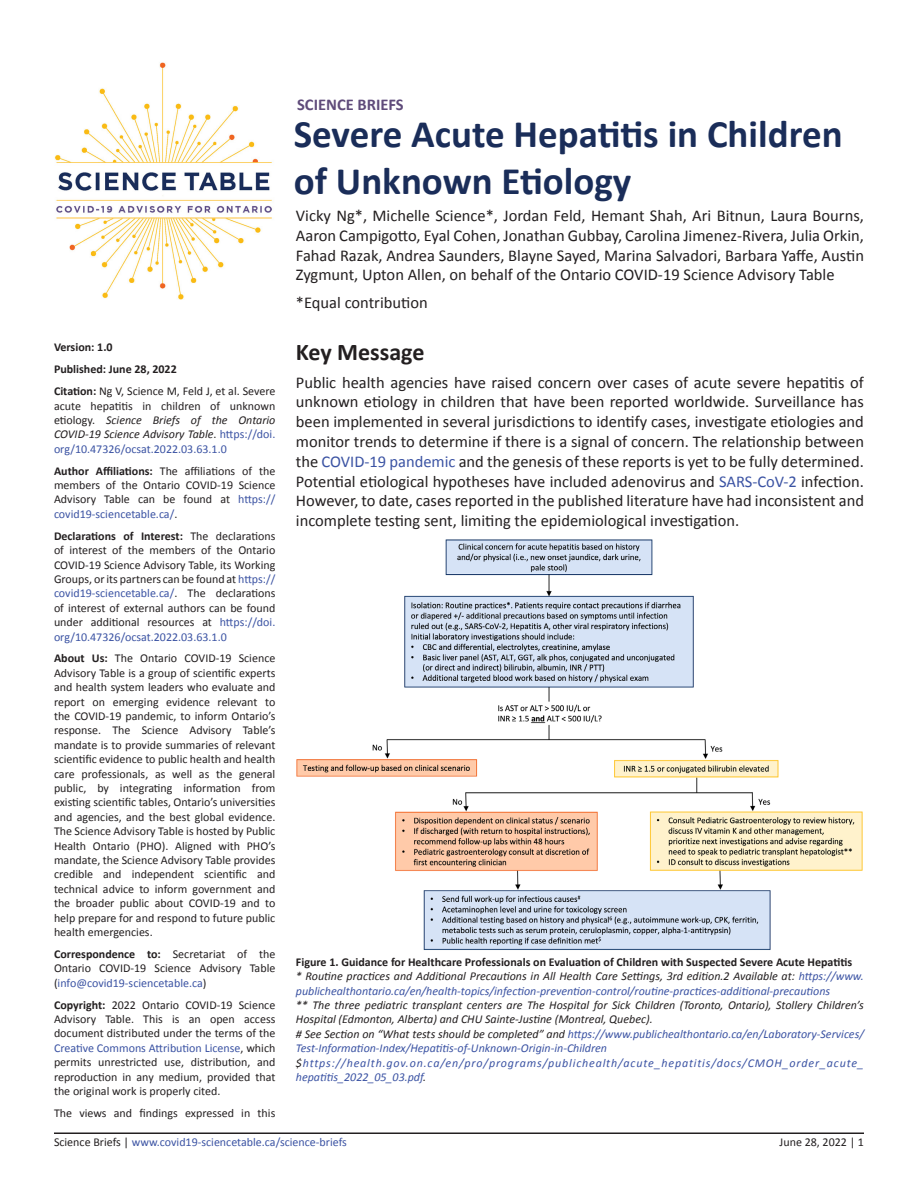
<style>
.page{position:relative;width:918px;height:1188px;background:#fff}
.page>*{position:absolute;margin:0;border:0;box-sizing:border-box;transform-origin:0 0}
.t1{font:700 39px/46.8px "Calibri";color:#1a2d59}
.Heading_1{font:700 24px "Calibri";color:#231f20}
.t2{font:16.5px/19.8px "Calibri";color:#231f20;text-align:justify}
.Subtitle{font:700 16.5px "Calibri";color:#5f4b7a}
.Sidebar_Text{font:12px/14.4px "Calibri";color:#231f20;text-align:justify}
.Figure_Legend{font:italic 12px/14.4px "Calibri";color:#3b53a3}
.Figure_Legend-2{font:italic 12px/14.4px "Calibri";color:#231f20}
.Sidebar_Text-2{font:700 12px "Calibri";color:#231f20}
.Figure_Legend-3{font:italic 12px/14.4px "Calibri";letter-spacing:.07em;color:#3b53a3}
.t3{font:12px "Calibri";color:#3b53a3}
.s1{font-weight:700}
.s2{font-style:italic}
.s3{color:#3b53a3}
.s4{color:#231f20}
</style>
<div class="page">
<hr style="left:54px;top:1132px;width:810px;height:2px;background:#231f20">
<img style="left:54px;top:62px;width:218px;height:237px">
<img style="left:296px;top:539px;width:567px;height:411px">
<p class="Subtitle" style="left:297px;top:93px;width:108px">SCIENCE BRIEFS</p>
<p class="t1" style="left:294px;top:109px;width:550px">Severe Acute Hepatitis in Children of Unknown Etiology</p>
<p class="Sidebar_Text-2" style="left:54px;top:339px;width:60px">Version: 1.0</p>
<p class="Sidebar_Text-2" style="left:54px;top:361px;width:124px">Published: June 28, 2022</p>
<p class="Sidebar_Text" style="left:54px;top:384px;width:223px"><span class="s1">Citation:</span> Ng V, Science M, Feld J, et al. Severe acute hepatitis in children of unknown etiology. <span class="s2">Science Briefs of the Ontario COVID-19 Science Advisory Table</span>. <span class="s3">https://doi. org/10.47326/ocsat.2022.03.63.1.0</span></p>
<p class="Sidebar_Text" style="left:54px;top:463px;width:223px"><span class="s1">Author Affiliations:</span> The affiliations of the members of the Ontario COVID-19 Science Advisory Table can be found at <span class="s3">https:// covid19-sciencetable.ca/</span>.</p>
<p class="Sidebar_Text" style="left:54px;top:528px;width:223px"><span class="s1">Declarations of Interest:</span> The declarations of interest of the members of the Ontario COVID-19 Science Advisory Table, its Working Groups, or its partners can be found at <span class="s3">https:// covid19-sciencetable.ca/</span>. The declarations of interest of external authors can be found under additional resources at <span class="s3">https://doi. org/10.47326/ocsat.2022.03.63.1.0</span></p>
<p class="Sidebar_Text" style="left:54px;top:651px;width:223px"><span class="s1">About Us:</span> The Ontario COVID-19 Science Advisory Table is a group of scientific experts and health system leaders who evaluate and report on emerging evidence relevant to the COVID-19 pandemic, to inform Ontario’s response. The Science Advisory Table’s mandate is to provide summaries of relevant scientific evidence to public health and health care professionals, as well as the general public, by integrating information from existing scientific tables, Ontario’s universities and agencies, and the best global evidence.<br>The Science Advisory Table is hosted by Public Health Ontario (PHO). Aligned with PHO’s mandate, the Science Advisory Table provides credible and independent scientific and technical advice to inform government and the broader public about COVID-19 and to help prepare for and respond to future public health emergencies.</p>
<p class="Sidebar_Text" style="left:54px;top:946px;width:223px"><span class="s1">Correspondence to:</span> Secretariat of the Ontario COVID-19 Science Advisory Table (<span class="s3">info@covid19-sciencetable.ca</span>)</p>
<p class="Sidebar_Text" style="left:54px;top:997px;width:223px"><span class="s1">Copyright:</span> 2022 Ontario COVID-19 Science Advisory Table. This is an open access document distributed under the terms of the <span class="s3">Creative Commons Attribution License</span>, which permits unrestricted use, distribution, and reproduction in any medium, provided that the original work is properly cited.</p>
<p class="Sidebar_Text" style="left:54px;top:1105px;width:223px">The views and findings expressed in this</p>
<p class="t2" style="left:296px;top:205px;width:570px">Vicky Ng*, Michelle Science*, Jordan Feld, Hemant Shah, Ari Bitnun, Laura Bourns, Aaron Campigotto, Eyal Cohen, Jonathan Gubbay, Carolina Jimenez-Rivera, Julia Orkin, Fahad Razak, Andrea Saunders, Blayne Sayed, Marina Salvadori, Barbara Yaffe, Austin Zygmunt, Upton Allen, on behalf of the Ontario COVID-19 Science Advisory Table</p>
<p class="t2" style="left:296px;top:292px;width:133px">*Equal contribution</p>
<p class="Heading_1" style="left:296px;top:335px;width:130px">Key Message</p>
<p class="t2" style="left:296px;top:372px;width:570px">Public health agencies have raised concern over cases of acute severe hepatitis of unknown etiology in children that have been reported worldwide. Surveillance has been implemented in several jurisdictions to identify cases, investigate etiologies and monitor trends to determine if there is a signal of concern. The relationship between the <span class="s3">COVID-19 pandemic</span> and the genesis of these reports is yet to be fully determined.<br>Potential etiological hypotheses have included adenovirus and <span class="s3">SARS-CoV-2</span> infection.<br>However, to date, cases reported in the published literature have had inconsistent and incomplete testing sent, limiting the epidemiological investigation.</p>
<p class="Sidebar_Text-2" style="left:296px;top:953px;width:558px">Figure 1. Guidance for Healthcare Professionals on Evaluation of Children with Suspected Severe Acute Hepatitis</p>
<p class="Figure_Legend" style="left:296px;top:968px;width:570px"><span class="s4">* Routine practices and Additional Precautions in All Health Care Settings, 3rd edition.2 Available at:</span> https://www. publichealthontario.ca/en/health-topics/infection-prevention-control/routine-practices-additional-precautions</p>
<p class="Figure_Legend-2" style="left:296px;top:997px;width:570px">** The three pediatric transplant centers are The Hospital for Sick Children (Toronto, Ontario), Stollery Children’s<br>Hospital (Edmonton, Alberta) and CHU Sainte-Justine (Montreal, Quebec).</p>
<p class="Figure_Legend" style="left:296px;top:1026px;width:570px"><span class="s4"># See Section on “What tests should be completed” and</span> https://www.publichealthontario.ca/en/Laboratory-Services/<br>Test-Information-Index/Hepatitis-of-Unknown-Origin-in-Children</p>
<p class="Figure_Legend-3" style="left:296px;top:1055px;width:570px"><span class="s4">$</span>https://health.gov.on.ca/en/pro/programs/publichealth/acute_hepatitis/docs/CMOH_order_acute_ hepatitis_2022_05_03.pdf<span class="s4">.</span></p>
<p class="t3" style="left:54px;top:1134px;width:294px"><span class="s4">Science Briefs |</span> www.covid19-sciencetable.ca/science-briefs</p>
<p class="Sidebar_Text" style="left:780px;top:1134px;width:86px">June 28, 2022 | 1</p>
</div>
